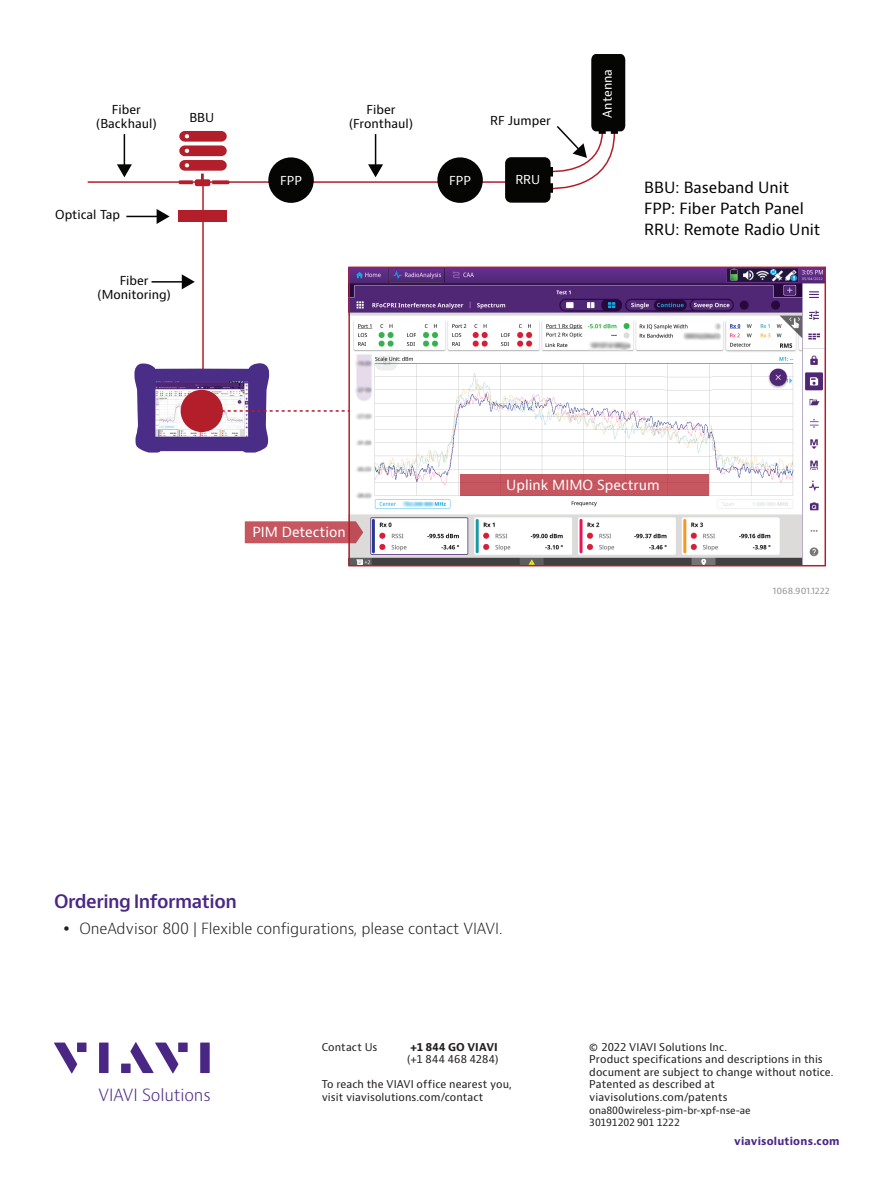
<style>
.page{position:relative;width:893px;height:1191px;background:#fff}
.page>*{position:absolute;margin:0;border:0;box-sizing:border-box;transform-origin:0 0}
.Key_Features_Benefit{font:600 18px "Bernino Sans";letter-spacing:-.025em;color:#4a2785}
.t1{font:300 16.35px "Bernino Sans";letter-spacing:-.01em;color:#4a2785}
.t2{font:300 15px "Bernino Sans";letter-spacing:-.01em;color:#231f20}
.t3{font:15px/21.1px "Bernino Sans";color:#050504}
.t4{font:13.5px "Bernino Sans";color:#fff}
.t5{font:12px/13.5px "Bernino Sans";color:#050504;text-align:center}
.t6{font:12px "Bernino Sans";color:#fff}
.t7{font:10.5px/12.6px "Bernino Sans";letter-spacing:.01em;color:#231f20}
.t8{font:700 10.5px "Bernino Sans";letter-spacing:.02em;color:#4a2785}
.t9{font:700 10.5px "Bernino Sans";letter-spacing:.015em;color:#231f20}
.t10{font:9.75px/12.6px "Bernino Sans";letter-spacing:-.005em;color:#231f20}
.t11{font:9px "Bernino Sans";color:#939598}
</style>
<div class="page">
<svg style="left:54px;top:1042px;width:23px;height:31px"></svg>
<div style="left:77px;top:1042px;width:10px;height:10px;background:#4a2785"></div>
<div style="left:99px;top:1042px;width:10px;height:31px;background:#4a2785"></div>
<div style="left:178px;top:1042px;width:10px;height:10px;background:#4a2785"></div>
<div style="left:200px;top:1042px;width:10px;height:31px;background:#4a2785"></div>
<svg style="left:130px;top:1042px;width:48px;height:31px"></svg>
<div style="left:121px;top:1063px;width:10px;height:10px;background:#4a2785"></div>
<img style="left:350px;top:268px;width:474px;height:296px">
<hr style="left:88px;top:181px;width:422px;height:2px;background:#b31e2b">
<svg style="left:178px;top:131px;width:52px;height:55px"></svg>
<div style="left:268px;top:157px;width:46px;height:46px;background:#050504;border-radius:50%"></div>
<div style="left:437px;top:157px;width:46px;height:46px;background:#050504;border-radius:50%"></div>
<hr style="left:124px;top:134px;width:1px;height:32px;background:#050504">
<svg style="left:117px;top:164px;width:15px;height:13px"></svg>
<hr style="left:375px;top:134px;width:1px;height:32px;background:#050504">
<svg style="left:368px;top:164px;width:15px;height:13px"></svg>
<hr style="left:202px;top:186px;width:2px;height:192px;background:#b31e2b">
<svg style="left:134px;top:363px;width:214px;height:89px"></svg>
<div style="left:348px;top:266px;width:478px;height:300px;border:1px solid #b31e2b"></div>
<div style="left:178px;top:211px;width:49px;height:11px;background:#b31e2b"></div>
<hr style="left:126px;top:216px;width:33px;height:1px;background:#050504">
<svg style="left:157px;top:209px;width:13px;height:15px"></svg>
<hr style="left:152px;top:281px;width:32px;height:2px;background:#050504">
<svg style="left:182px;top:274px;width:13px;height:15px"></svg>
<svg style="left:505px;top:54px;width:120px;height:149px"></svg>
<div style="left:460px;top:474px;width:248px;height:22px;background:#c65660"></div>
<svg style="left:245px;top:521px;width:118px;height:22px;background:#c65a64"></svg>
<p class="t5" style="left:96px;top:103px;width:62px">Fiber (Backhaul)</p>
<p class="t5" style="left:189px;top:111px;width:26px">BBU</p>
<p class="t5" style="left:55px;top:208px;width:66px">Optical Tap</p>
<p class="t5" style="left:98px;top:274px;width:75px">Fiber (Monitoring)</p>
<p class="t5" style="left:349px;top:103px;width:65px">Fiber (Fronthaul)</p>
<p class="t5" style="left:490px;top:114px;width:62px">RF Jumper</p>
<p class="t6" style="left:280px;top:173px;width:23px">FPP</p>
<p class="t6" style="left:449px;top:173px;width:23px">FPP</p>
<p class="t6" style="left:515px;top:172px;width:26px">RRU</p>
<p class="t6" style="left:600px;top:117px;width:50px;rotate:-90deg">Antenna</p>
<p class="t3" style="left:644px;top:177px;width:178px">BBU: Baseband Unit<br>FPP: Fiber Patch Panel<br>RRU: Remote Radio Unit</p>
<p class="t4" style="left:252px;top:523px;width:95px">PIM Detection</p>
<p class="t4" style="left:506px;top:476px;width:155px">Uplink MIMO Spectrum</p>
<p class="t11" style="left:773px;top:585px;width:58px">1068.901.1222</p>
<p class="Key_Features_Benefit" style="left:54px;top:889px;width:185px">Ordering Information</p>
<p class="t2" style="left:80px;top:919px;width:424px">OneAdvisor 800 | Flexible configurations, please contact VIAVI.</p>
<h2 class="t1" style="left:99px;top:1084px;width:114px">VIAVI Solutions</h2>
<p class="t7" style="left:322px;top:1040px;width:57px">Contact Us</p>
<p class="t9" style="left:410px;top:1040px;width:89px">+1 844 GO VIAVI</p>
<p class="t7" style="left:407px;top:1053px;width:93px">(+1 844 468 4284)</p>
<p class="t7" style="left:322px;top:1078px;width:192px">To reach the VIAVI office nearest you, visit viavisolutions.com/contact</p>
<p class="t7" style="left:589px;top:1040px;width:246px">© 2022 VIAVI Solutions Inc.<br>Product specifications and descriptions in this document are subject to change without notice.<br>Patented as described at viavisolutions.com/patents</p>
<p class="t10" style="left:589px;top:1104px;width:163px">ona800wireless-pim-br-xpf-nse-ae<br>30191202 901 1222</p>
<p class="t8" style="left:734px;top:1134px;width:107px">viavisolutions.com</p>
</div>
